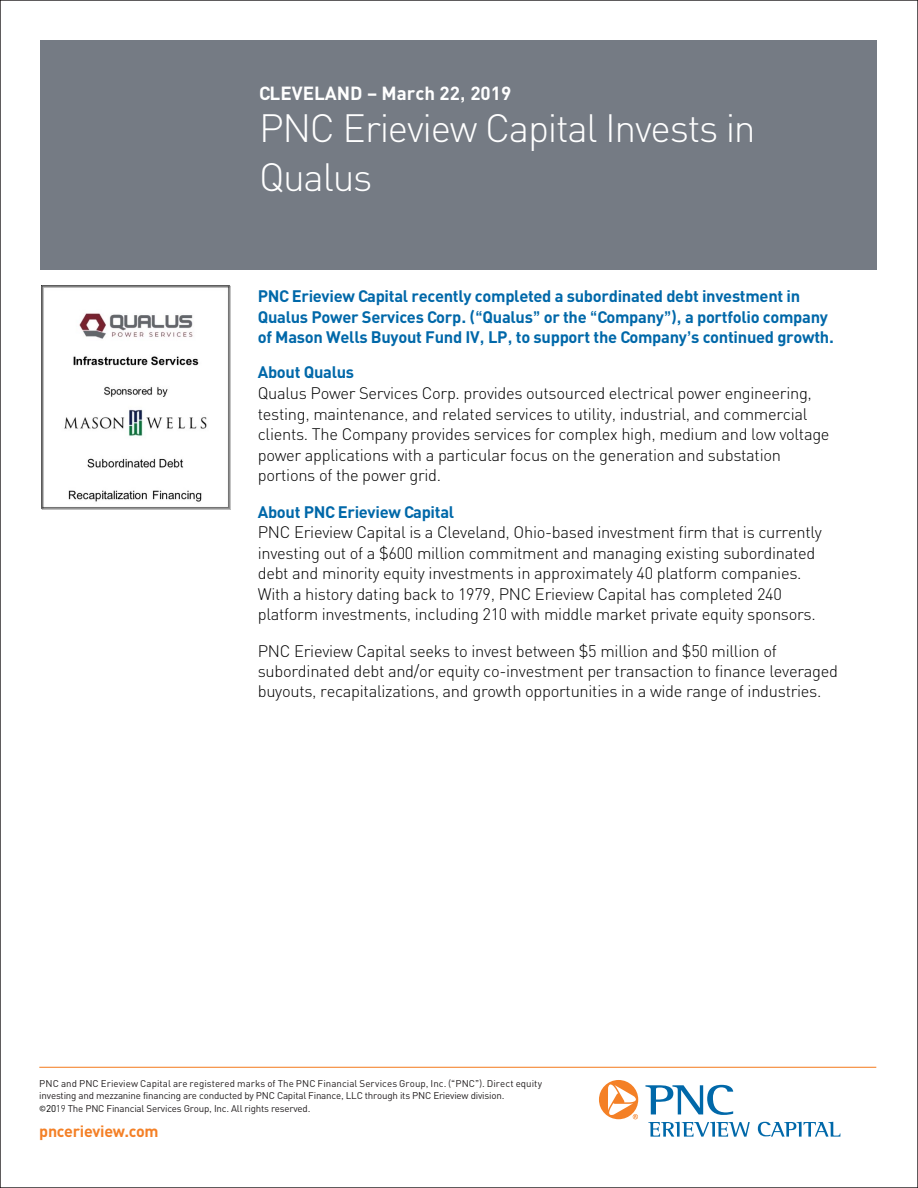
<style>
.page{position:relative;width:918px;height:1188px;background:#fff}
.page>*{position:absolute;margin:0;border:0;box-sizing:border-box;transform-origin:0 0}
.t1{font:39px/48.9px "PNC Sans Regular";letter-spacing:-.035em;color:#fff}
.t2{font:18.75px "PNC Sans Bold";color:#fff}
.t3{font:16.5px/20.4px "PNC Sans Regular";letter-spacing:-.02em;color:#000}
.t4{font:16.5px/20.7px "PNC Sans Bold";letter-spacing:-.02em;color:#0068a9}
.t5{font:700 16.05px "PNC Sans";letter-spacing:-.02em;color:#f48026}
.t6{font:9.75px/12.8px "PNC Sans";letter-spacing:-.02em;color:#231f20}
.s1{font-family:"PNC Sans";font-weight:700}
.s2{color:#000}
.s3{font-family:"PNC Sans Regular";color:#000}
</style>
<div class="page">
<div style="left:40px;top:41px;width:838px;height:229px;background:#757b84"></div>
<img style="left:42px;top:286px;width:188px;height:223px">
<hr style="left:39px;top:1067px;width:837px;height:1px;background:#f48026">
<svg style="left:645px;top:1085px;width:88px;height:30px"></svg>
<svg style="left:599px;top:1080px;width:39px;height:39px"></svg>
<svg style="left:648px;top:1122px;width:102px;height:15px"></svg>
<svg style="left:758px;top:1122px;width:82px;height:15px"></svg>
<p class="t2" style="left:259px;top:81px;width:254px">CLEVELAND <span class="s1">–</span> March 22, 2019</p>
<h1 class="t1" style="left:259px;top:103px;width:498px">PNC Erieview Capital Invests in<br>Qualus</h1>
<p class="t4" style="left:258px;top:285px;width:578px">PNC Erieview Capital recently completed a subordinated debt investment in<br>Qualus Power Services Corp. (“Qualus” or the “Company”), a portfolio company of Mason Wells Buyout Fund IV, LP, to support the Company’s continued growth.</p>
<h2 class="t4" style="left:258px;top:362px;width:98px">About Qualus</h2>
<p class="t3" style="left:258px;top:382px;width:573px">Qualus Power Services Corp. provides outsourced electrical power engineering, testing, maintenance, and related services to utility, industrial, and commercial clients. The Company provides services for complex high, medium and low voltage power applications with a particular focus on the generation and substation portions of the power grid.</p>
<h2 class="t4" style="left:258px;top:501px;width:198px">About PNC Erieview Capital</h2>
<p class="t3" style="left:258px;top:522px;width:566px">PNC Erieview Capital is a Cleveland, Ohio-based investment firm that is currently investing out of a $600 million commitment and managing existing subordinated debt and minority equity investments in approximately 40 platform companies.<br>With a history dating back to 1979, PNC Erieview Capital has completed 240 platform investments, including 210 with middle market private equity sponsors.</p>
<p class="t3" style="left:258px;top:640px;width:582px">PNC Erieview Capital seeks to invest between $5 million and $50 million of subordinated debt and/or equity co-investment per transaction to finance leveraged buyouts, recapitalizations, and growth opportunities in a wide range of industries.</p>
<p class="t6" style="left:39px;top:1077px;width:504px">PNC and PNC Erieview Capital are registered marks of The PNC Financial Services Group, Inc. (“PNC”). Direct equity investing and mezzanine financing are conducted by PNC Capital Finance, LLC through its PNC Erieview division.</p>
<p class="t6" style="left:39px;top:1101px;width:273px"><span class="s2">©20</span><span class="s3">19</span> The PNC Financial Services Group, Inc. All rights reserved.</p>
<p class="t5" style="left:39px;top:1121px;width:121px">pncerieview.com</p>
</div>
